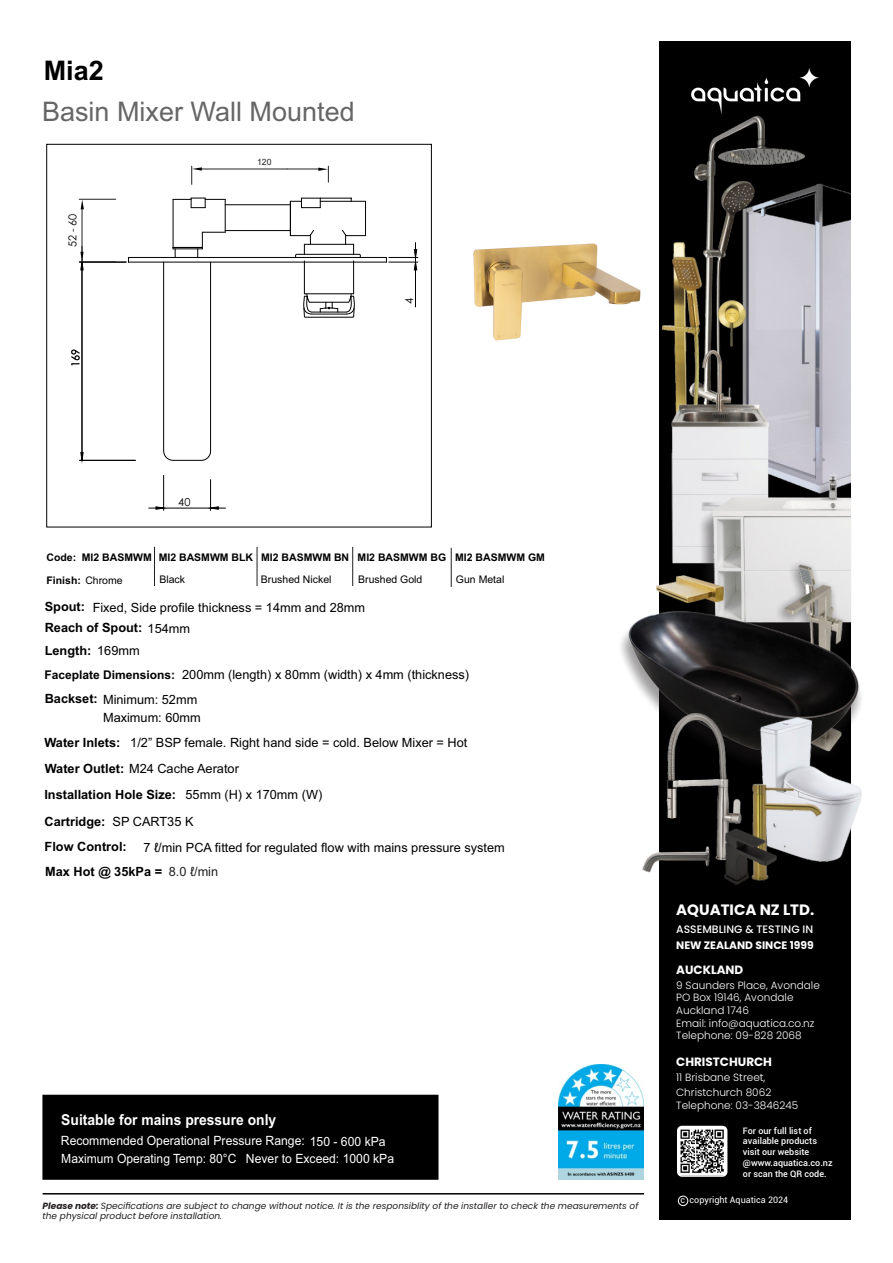
<style>
.page{position:relative;width:893px;height:1263px;background:#fff}
.page>*{position:absolute;margin:0;border:0;box-sizing:border-box;transform-origin:0 0}
.t1{font:27px "Arial";color:#666}
.t2{font:700 27px "Arial";color:#000}
.t3{font:700 15px "Arial";color:#fff;scale:.92 1}
.t4{font:700 15px "Poppins";color:#fff}
.t5{font:12.75px/26.8px "Arial";color:#000}
.t6{font:12.75px/17.1px "Arial";color:#fff;scale:.95 1}
.t7{font:700 12.75px/27.2px "Arial";color:#000}
.t8{font:700 12px "Poppins";color:#fff}
.t9{font:10.95px "Century Gothic";color:#000}
.t10{font:500 10.8px "Poppins";color:#fff}
.t11{font:700 10.8px "Poppins";color:#fff}
.t12{font:300 10.5px/12.6px "Poppins";color:#fff}
.t13{font:700 10.5px/23.1px "Arial";color:#000}
.t14{font:10.5px "Arial";color:#000}
.t15{font:italic 9px/10.8px "Poppins";color:#231f20}
.t16{font:500 9px/10.8px "Roboto";color:#fff}
.t17{font:9px "Roboto";color:#fff}
.t18{font:8.7px "Arial";color:#231f20}
.s1{font-weight:400}
.s2{font-weight:700}
.s3{font-weight:700;font-size:12px}
.s4{color:#231f20}
</style>
<div class="page">
<div style="left:42px;top:1095px;width:396px;height:85px;background:#000;border:2px solid #000"></div>
<hr style="left:43px;top:1193px;width:601px;height:1px;background:#000">
<div style="left:659px;top:42px;width:191px;height:1177px;background:#000"></div>
<div style="left:678px;top:1196px;width:10px;height:10px;border:1px solid #fff;border-radius:50%"></div>
<img style="left:678px;top:1126px;width:49px;height:48px">
<div style="left:677px;top:1126px;width:50px;height:51px;border:2px solid #fff;border-radius:4px"></div>
<img style="left:659px;top:172px;width:191px;height:273px">
<img style="left:675px;top:102px;width:138px;height:343px">
<img style="left:659px;top:230px;width:71px;height:102px">
<img style="left:659px;top:332px;width:131px;height:216px">
<img style="left:701px;top:445px;width:149px;height:161px">
<div style="left:773px;top:559px;width:75px;height:202px;background:#e4e3e3"></div>
<img style="left:780px;top:553px;width:71px;height:53px">
<img style="left:621px;top:606px;width:241px;height:100px">
<img style="left:757px;top:705px;width:105px;height:175px">
<img style="left:653px;top:706px;width:127px;height:115px">
<img style="left:730px;top:774px;width:114px;height:115px">
<img style="left:705px;top:810px;width:96px;height:96px">
<img style="left:707px;top:299px;width:50px;height:51px">
<img style="left:651px;top:548px;width:81px;height:81px">
<img style="left:642px;top:821px;width:72px;height:70px">
<img style="left:691px;top:68px;width:128px;height:47px">
<hr style="left:154px;top:547px;width:1px;height:39px;background:#231f20">
<hr style="left:257px;top:547px;width:1px;height:39px;background:#231f20">
<hr style="left:352px;top:547px;width:1px;height:39px;background:#231f20">
<hr style="left:451px;top:548px;width:1px;height:39px;background:#231f20">
<div style="left:46px;top:144px;width:386px;height:383px;border:1px solid #000"></div>
<img style="left:559px;top:1064px;width:85px;height:116px">
<img style="left:473px;top:243px;width:168px;height:98px">
<hr style="left:225px;top:199px;width:1px;height:33px;background:#000">
<hr style="left:173px;top:199px;width:1px;height:48px;background:#000">
<hr style="left:320px;top:201px;width:45px;height:1px;background:#000">
<hr style="left:320px;top:198px;width:31px;height:1px;background:#000">
<svg style="left:290px;top:198px;width:31px;height:10px"></svg>
<svg style="left:173px;top:198px;width:52px;height:10px"></svg>
<hr style="left:365px;top:201px;width:1px;height:35px;background:#000">
<hr style="left:290px;top:201px;width:1px;height:35px;background:#000">
<hr style="left:225px;top:204px;width:65px;height:1px;background:#000">
<hr style="left:163px;top:475px;width:1px;height:35px;background:#000">
<hr style="left:210px;top:480px;width:1px;height:30px;background:#000">
<svg style="left:413px;top:243px;width:5px;height:20px"></svg>
<hr style="left:80px;top:460px;width:55px;height:1px;background:#000">
<svg style="left:149px;top:506px;width:76px;height:4px"></svg>
<svg style="left:81px;top:250px;width:336px;height:210px"></svg>
<hr style="left:79px;top:199px;width:37px;height:1px;background:#231f20">
<hr style="left:79px;top:262px;width:37px;height:1px;background:#231f20">
<hr style="left:82px;top:209px;width:1px;height:44px;background:#231f20">
<svg style="left:81px;top:199px;width:3px;height:10px"></svg>
<svg style="left:80px;top:246px;width:4px;height:24px"></svg>
<hr style="left:199px;top:169px;width:88px;height:1px;background:#231f20">
<hr style="left:287px;top:169px;width:31px;height:1px;background:#231f20">
<svg style="left:318px;top:166px;width:11px;height:16px"></svg>
<svg style="left:191px;top:166px;width:11px;height:18px"></svg>
<svg style="left:163px;top:229px;width:202px;height:232px"></svg>
<h1 class="t2" style="left:44px;top:60px;width:62px">Mia2</h1>
<h1 class="t1" style="left:42px;top:102px;width:314px">Basin Mixer Wall Mounted</h1>
<p class="t9" style="left:68px;top:247px;width:35px;rotate:-90deg">52 - 60</p>
<p class="t9" style="left:71px;top:367px;width:20px;rotate:-90deg">169</p>
<p class="t18" style="left:257px;top:158px;width:16px">120</p>
<p class="t9" style="left:405px;top:304px;width:8px;rotate:-90deg">4</p>
<p class="t9" style="left:178px;top:497px;width:14px">40</p>
<p class="t13" style="left:46px;top:547px;width:107px">Code: MI2 BASMWM<br>Finish: <span class="s1">Chrome</span></p>
<p class="t13" style="left:159px;top:547px;width:96px">MI2 BASMWM BLK</p>
<p class="t14" style="left:159px;top:575px;width:27px">Black</p>
<p class="t13" style="left:261px;top:547px;width:90px">MI2 BASMWM BN</p>
<p class="t14" style="left:261px;top:575px;width:72px">Brushed Nickel</p>
<p class="t13" style="left:358px;top:547px;width:90px">MI2 BASMWM BG</p>
<p class="t14" style="left:358px;top:575px;width:66px">Brushed Gold</p>
<p class="t5" style="left:45px;top:595px;width:322px"><span class="s2">Spout:</span> Fixed, Side profile thickness = 14mm and 28mm</p>
<p class="t7" style="left:45px;top:615px;width:147px">Reach of Spout: <span class="s1">154mm</span></p>
<p class="t7" style="left:45px;top:638px;width:96px">Length: <span class="s1">169mm</span></p>
<p class="t13" style="left:455px;top:547px;width:91px">MI2 BASMWM GM</p>
<p class="t14" style="left:456px;top:576px;width:50px">Gun Metal</p>
<p class="t5" style="left:44px;top:662px;width:426px"><span class="s3">Faceplate Dimensions:</span> 200mm (length) x 80mm (width) x 4mm (thickness)</p>
<p class="t5" style="left:45px;top:691px;width:158px;line-height:18.6px;text-align:right"><span class="s2">Backset:</span> Minimum: 52mm<br>Maximum: 60mm</p>
<p class="t7" style="left:44px;top:730px;width:78px">Water Inlets:</p>
<p class="t5" style="left:130px;top:730px;width:339px">1/2” BSP female. Right hand side = cold. Below Mixer = Hot</p>
<p class="t5" style="left:45px;top:756px;width:196px"><span class="s2">Water Outlet:</span> M24 Cache Aerator</p>
<p class="t7" style="left:44px;top:782px;width:133px">Installation Hole Size:<br>Cartridge:</p>
<p class="t5" style="left:112px;top:782px;width:211px;text-indent:73px">55mm (H) x 170mm (W)<br>SP CART35 K</p>
<p class="t7" style="left:45px;top:834px;width:84px">Flow Control:</p>
<p class="t5" style="left:45px;top:836px;width:461px;line-height:24.3px;text-indent:98px">7 ℓ/min PCA fitted for regulated flow with mains pressure system<br><span class="s2">Max Hot @ 35kPa =</span> <span class="s4">8.0 ℓ/min</span></p>
<p class="t3" style="left:61px;top:1114px;width:235px">Suitable for mains pressure only</p>
<p class="t6" style="left:61px;top:1133px;width:352px">Recommended Operational Pressure Range: 150 - 600 kPa<br>Maximum Operating Temp: 80°C Never to Exceed: 1000 kPa</p>
<p class="t15" style="left:43px;top:1200px;width:597px"><span class="s2">Please note:</span> Specifications are subject to change without notice. It is the responsiblity of the installer to check the measurements of the physical product before installation.</p>
<p class="t4" style="left:676px;top:899px;width:140px">AQUATICA NZ LTD.</p>
<p class="t10" style="left:676px;top:922px;width:138px">ASSEMBLING &amp; TESTING IN</p>
<p class="t11" style="left:676px;top:938px;width:139px">NEW ZEALAND SINCE 1999</p>
<p class="t8" style="left:676px;top:961px;width:69px">AUCKLAND</p>
<p class="t12" style="left:676px;top:979px;width:145px">9 Saunders Place, Avondale<br>PO Box 19146, Avondale<br>Auckland 1746<br>Email: info@aquatica.co.nz<br>Telephone: 09-828 2068</p>
<p class="t8" style="left:676px;top:1053px;width:97px">CHRISTCHURCH</p>
<p class="t12" style="left:676px;top:1070px;width:97px;line-height:15px">11 Brisbane Street,<br>Christchurch 8062</p>
<p class="t12" style="left:676px;top:1099px;width:124px">Telephone: 03-3846245</p>
<p class="t16" style="left:743px;top:1126px;width:91px">For our full list of available products visit our website @www.aquatica.co.nz or scan the QR code.</p>
<p class="t17" style="left:680px;top:1196px;width:109px">c copyright Aquatica 2024</p>
</div>
